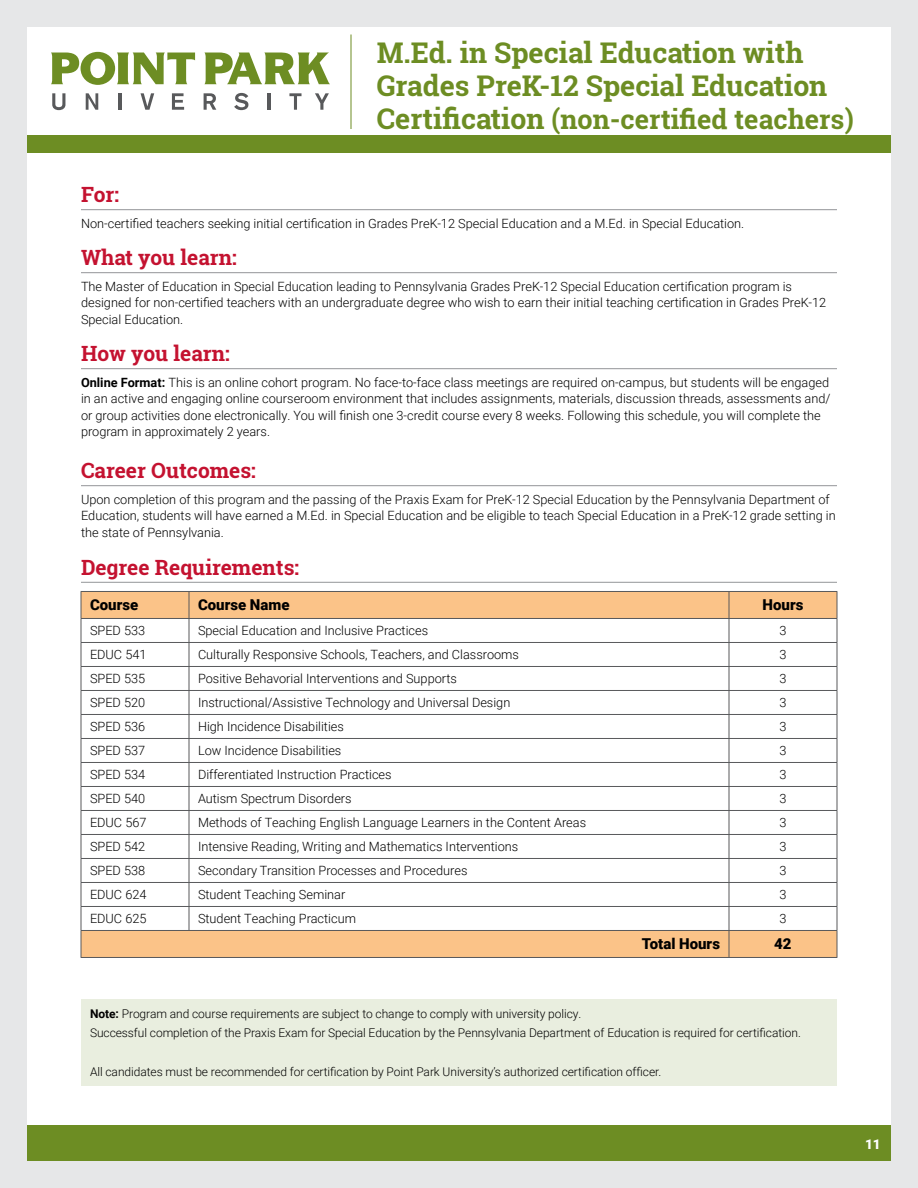
<style>
.page{position:relative;width:918px;height:1188px;background:#fff}
.page>*{position:absolute;margin:0;border:0;box-sizing:border-box;transform-origin:0 0}
.t1{font:700 28.5px/33px "Roboto Slab";color:#6d8d23}
.t2{font:700 27px "Roboto Slab";color:#6d8d23}
.t3{font:700 21px "Roboto Slab";color:#c41230}
.t4{font:900 15px "Roboto";color:#000}
.t5{font:900 13.5px "Roboto";color:#fff}
.t6{font:300 12.75px/16.5px "Roboto";color:#000}
.t7{font:300 12px/19.5px "Roboto";letter-spacing:-.005em;color:#000}
.s1{font-size:28.5px}
.s2{font-weight:700}
</style>
<div class="page">
<div style="left:27px;top:1125px;width:864px;height:36px;background:#6d8d23"></div>
<div style="left:0;top:0;width:918px;height:1188px;border:27px solid #e6e7e8"></div>
<div style="left:27px;top:135px;width:864px;height:18px;background:#6d8d23"></div>
<hr style="left:351px;top:34px;width:1px;height:95px;background:#6d8d23">
<svg style="left:52px;top:93px;width:13px;height:17px"></svg>
<svg style="left:86px;top:93px;width:12px;height:17px"></svg>
<hr style="left:119px;top:93px;width:3px;height:17px;background:#58595b">
<svg style="left:141px;top:93px;width:13px;height:17px"></svg>
<svg style="left:172px;top:93px;width:12px;height:17px"></svg>
<svg style="left:204px;top:93px;width:12px;height:17px"></svg>
<svg style="left:234px;top:93px;width:14px;height:17px"></svg>
<hr style="left:267px;top:93px;width:4px;height:17px;background:#58595b">
<svg style="left:289px;top:93px;width:13px;height:17px"></svg>
<svg style="left:315px;top:93px;width:14px;height:17px"></svg>
<svg style="left:51px;top:52px;width:144px;height:33px"></svg>
<svg style="left:204px;top:53px;width:126px;height:31px"></svg>
<hr style="left:81px;top:209px;width:756px;height:1px;background:#939598">
<hr style="left:81px;top:272px;width:756px;height:1px;background:#939598">
<hr style="left:81px;top:368px;width:756px;height:1px;background:#939598">
<hr style="left:81px;top:485px;width:756px;height:1px;background:#939598">
<hr style="left:81px;top:582px;width:756px;height:1px;background:#939598">
<hr style="left:81px;top:957px;width:108px;height:1px;background:#58595b">
<hr style="left:189px;top:957px;width:540px;height:1px;background:#58595b">
<svg style="left:81px;top:591px;width:757px;height:366px"></svg>
<hr style="left:729px;top:957px;width:108px;height:1px;background:#58595b">
<div style="left:81px;top:999px;width:756px;height:86px;background:#e9eedf"></div>
<h1 class="t1" style="left:377px;top:36px;width:452px">M.Ed. in Special Education with<br>Grades PreK-12 Special Education</h1>
<h2 class="t2" style="left:377px;top:101px;width:479px"><span class="s1">Certification</span> (non-certified teachers)</h2>
<h3 class="t3" style="left:81px;top:180px;width:40px">For:</h3>
<p class="t6" style="left:81px;top:214px;width:665px">Non-certified teachers seeking initial certification in Grades PreK-12 Special Education and a M.Ed. in Special Education.</p>
<h3 class="t3" style="left:81px;top:243px;width:157px">What you learn:</h3>
<p class="t6" style="left:81px;top:277px;width:747px">The Master of Education in Special Education leading to Pennsylvania Grades PreK-12 Special Education certification program is designed for non-certified teachers with an undergraduate degree who wish to earn their initial teaching certification in Grades PreK-12<br>Special Education.</p>
<h3 class="t3" style="left:81px;top:339px;width:150px">How you learn:</h3>
<p class="t6" style="left:81px;top:373px;width:751px"><span class="s2">Online Format:</span> This is an online cohort program. No face-to-face class meetings are required on-campus, but students will be engaged in an active and engaging online courseroom environment that includes assignments, materials, discussion threads, assessments and/ or group activities done electronically. You will finish one 3-credit course every 8 weeks. Following this schedule, you will complete the program in approximately 2 years.</p>
<h3 class="t3" style="left:81px;top:456px;width:176px">Career Outcomes:</h3>
<p class="t6" style="left:81px;top:490px;width:756px">Upon completion of this program and the passing of the Praxis Exam for PreK-12 Special Education by the Pennsylvania Department of<br>Education, students will have earned a M.Ed. in Special Education and be eligible to teach Special Education in a PreK-12 grade setting in the state of Pennsylvania.</p>
<h3 class="t3" style="left:81px;top:553px;width:220px">Degree Requirements:</h3>
<p class="t4" style="left:90px;top:594px;width:50px">Course</p>
<p class="t4" style="left:198px;top:594px;width:93px">Course Name</p>
<p class="t4" style="left:763px;top:594px;width:42px">Hours</p>
<p class="t6" style="left:90px;top:622px;width:57px">SPED 533</p>
<p class="t6" style="left:198px;top:622px;width:232px">Special Education and Inclusive Practices</p>
<p class="t6" style="left:779px;top:622px;width:9px">3</p>
<p class="t6" style="left:90px;top:646px;width:58px">EDUC 541</p>
<p class="t6" style="left:198px;top:646px;width:323px">Culturally Responsive Schools, Teachers, and Classrooms</p>
<p class="t6" style="left:779px;top:646px;width:9px">3</p>
<p class="t6" style="left:90px;top:670px;width:57px">SPED 535</p>
<p class="t6" style="left:198px;top:670px;width:261px">Positive Behavorial Interventions and Supports</p>
<p class="t6" style="left:779px;top:670px;width:9px">3</p>
<p class="t6" style="left:90px;top:694px;width:57px">SPED 520</p>
<p class="t6" style="left:198px;top:694px;width:314px">Instructional/Assistive Technology and Universal Design</p>
<p class="t6" style="left:779px;top:694px;width:9px">3</p>
<p class="t6" style="left:90px;top:718px;width:57px">SPED 536</p>
<p class="t6" style="left:198px;top:718px;width:147px">High Incidence Disabilities</p>
<p class="t6" style="left:779px;top:718px;width:9px">3</p>
<p class="t6" style="left:90px;top:742px;width:57px">SPED 537</p>
<p class="t6" style="left:198px;top:742px;width:145px">Low Incidence Disabilities</p>
<p class="t6" style="left:779px;top:742px;width:9px">3</p>
<p class="t6" style="left:90px;top:766px;width:57px">SPED 534</p>
<p class="t6" style="left:198px;top:766px;width:195px">Differentiated Instruction Practices</p>
<p class="t6" style="left:779px;top:766px;width:9px">3</p>
<p class="t6" style="left:90px;top:790px;width:57px">SPED 540</p>
<p class="t6" style="left:198px;top:790px;width:155px">Autism Spectrum Disorders</p>
<p class="t6" style="left:779px;top:790px;width:9px">3</p>
<p class="t6" style="left:90px;top:814px;width:58px">EDUC 567</p>
<p class="t6" style="left:198px;top:814px;width:390px">Methods of Teaching English Language Learners in the Content Areas</p>
<p class="t6" style="left:779px;top:814px;width:9px">3</p>
<p class="t6" style="left:90px;top:838px;width:57px">SPED 542</p>
<p class="t6" style="left:198px;top:838px;width:322px">Intensive Reading, Writing and Mathematics Interventions</p>
<p class="t6" style="left:779px;top:838px;width:9px">3</p>
<p class="t6" style="left:90px;top:862px;width:57px">SPED 538</p>
<p class="t6" style="left:198px;top:862px;width:271px">Secondary Transition Processes and Procedures</p>
<p class="t6" style="left:779px;top:862px;width:9px">3</p>
<p class="t6" style="left:90px;top:886px;width:58px">EDUC 624</p>
<p class="t6" style="left:198px;top:886px;width:149px">Student Teaching Seminar</p>
<p class="t6" style="left:779px;top:886px;width:9px">3</p>
<p class="t6" style="left:90px;top:910px;width:58px">EDUC 625</p>
<p class="t6" style="left:198px;top:910px;width:160px">Student Teaching Practicum</p>
<p class="t6" style="left:779px;top:910px;width:9px">3</p>
<p class="t4" style="left:642px;top:933px;width:80px">Total Hours</p>
<p class="t4" style="left:774px;top:933px;width:19px">42</p>
<p class="t7" style="left:90px;top:1003px;width:712px"><span class="s2">Note:</span> Program and course requirements are subject to change to comply with university policy.<br>Successful completion of the Praxis Exam for Special Education by the Pennsylvania Department of Education is required for certification.</p>
<p class="t7" style="left:90px;top:1062px;width:573px">All candidates must be recommended for certification by Point Park University’s authorized certification officer.</p>
<p class="t5" style="left:865px;top:1134px;width:17px">11</p>
</div>
